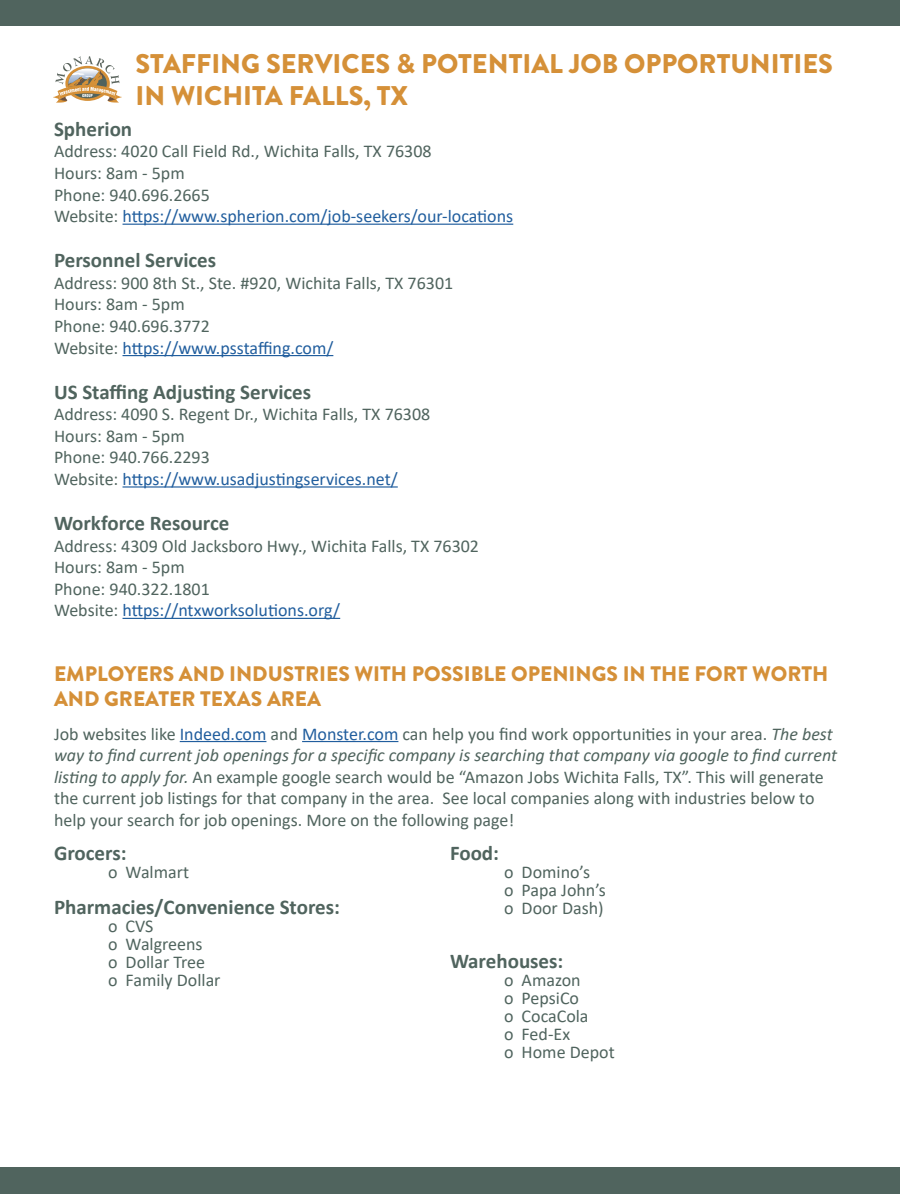
<style>
.page{position:relative;width:900px;height:1194px;background:#fff}
.page>*{position:absolute;margin:0;border:0;box-sizing:border-box;transform-origin:0 0}
.t1{font:900 27px/32.4px "Brandon Grotesque";color:#d59038}
.t2{font:700 21px "Calibri";color:#50645e}
.t3{font:900 21px/25.2px "Brandon Grotesque";color:#d59038}
.t4{font:18px/21.6px "Calibri";color:#50645e}
.s1{color:#215e9e}
.s2{font-style:italic}
</style>
<div class="page">
<div style="left:0;top:0;width:900px;height:26px;background:#50645e"></div>
<svg style="left:53px;top:56px;width:69px;height:47px"></svg>
<div style="left:0;top:1167px;width:900px;height:27px;background:#50645e"></div>
<hr style="left:123px;top:224px;width:390px;height:1px;background:#215e9e">
<hr style="left:123px;top:355px;width:210px;height:1px;background:#215e9e">
<hr style="left:123px;top:486px;width:275px;height:2px;background:#215e9e">
<hr style="left:123px;top:618px;width:217px;height:1px;background:#215e9e">
<hr style="left:180px;top:741px;width:86px;height:1px;background:#215e9e">
<hr style="left:302px;top:741px;width:96px;height:1px;background:#215e9e">
<h1 class="t1" style="left:135px;top:48px;width:699px">STAFFING SERVICES &amp; POTENTIAL JOB OPPORTUNITIES<br>IN WICHITA FALLS, TX</h1>
<p class="t2" style="left:54px;top:114px;width:80px">Spherion</p>
<p class="t4" style="left:54px;top:140px;width:461px">Address: 4020 Call Field Rd., Wichita Falls, TX 76308<br>Hours: 8am - 5pm<br>Phone: 940.696.2665<br>Website: <span class="s1">https://www.spherion.com/job-seekers/our-locations</span></p>
<p class="t2" style="left:54px;top:245px;width:164px">Personnel Services</p>
<p class="t4" style="left:54px;top:272px;width:401px">Address: 900 8th St., Ste. #920, Wichita Falls, TX 76301<br>Hours: 8am - 5pm<br>Phone: 940.696.3772<br>Website: <span class="s1">https://www.psstaffing.com/</span></p>
<p class="t2" style="left:54px;top:377px;width:259px">US Staffing Adjusting Services</p>
<p class="t4" style="left:54px;top:403px;width:378px">Address: 4090 S. Regent Dr., Wichita Falls, TX 76308<br>Hours: 8am - 5pm<br>Phone: 940.766.2293<br>Website: <span class="s1">https://www.usadjustingservices.net/</span></p>
<p class="t2" style="left:54px;top:508px;width:177px">Workforce Resource</p>
<p class="t4" style="left:54px;top:534px;width:427px">Address: 4309 Old Jacksboro Hwy., Wichita Falls, TX 76302<br>Hours: 8am - 5pm<br>Phone: 940.322.1801<br>Website: <span class="s1">https://ntxworksolutions.org/</span></p>
<p class="t3" style="left:54px;top:661px;width:776px">EMPLOYERS AND INDUSTRIES WITH POSSIBLE OPENINGS IN THE FORT WORTH<br>AND GREATER TEXAS AREA</p>
<p class="t4" style="left:54px;top:722px;width:785px">Job websites like <span class="s1">Indeed.com</span> and <span class="s1">Monster.com</span> can help you find work opportunities in your area. <span class="s2">The best way to find current job openings for a specific company is searching that company via google to find current listing to apply for.</span> An example google search would be “Amazon Jobs Wichita Falls, TX”. This will generate the current job listings for that company in the area. See local companies along with industries below to help your search for job openings. More on the following page!</p>
<p class="t2" style="left:54px;top:838px;width:74px">Grocers:</p>
<p class="t4" style="left:108px;top:861px;width:83px">o Walmart</p>
<p class="t2" style="left:54px;top:892px;width:287px">Pharmacies/Convenience Stores:</p>
<p class="t4" style="left:108px;top:917px;width:114px;line-height:18px">o CVS<br>o Walgreens<br>o Dollar Tree<br>o Family Dollar</p>
<p class="t2" style="left:450px;top:838px;width:51px">Food:</p>
<p class="t4" style="left:504px;top:863px;width:103px;line-height:18px">o Domino’s<br>o Papa John’s o Door Dash)</p>
<p class="t2" style="left:450px;top:946px;width:115px">Warehouses:</p>
<p class="t4" style="left:504px;top:971px;width:112px;line-height:18px">o Amazon<br>o PepsiCo<br>o CocaCola<br>o Fed-Ex<br>o Home Depot</p>
</div>
